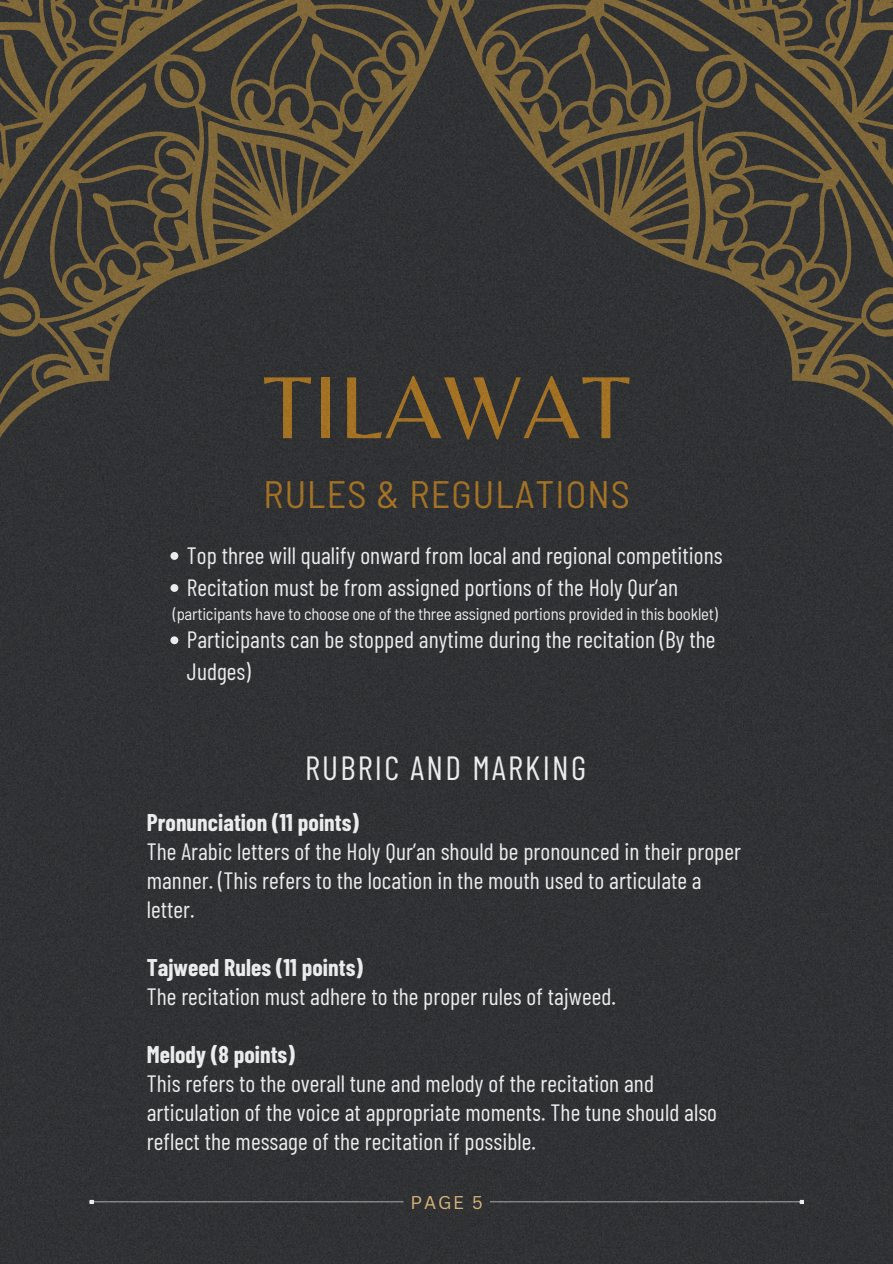
<style>
.page{position:relative;width:893px;height:1264px;background:#fff}
.page>*{position:absolute;margin:0;border:0;box-sizing:border-box;transform-origin:0 0}
.t1{font:91.8px "Belleza";letter-spacing:.01em;color:#ab7115}
.t2{font:semi-condensed 38.1px "Barlow";letter-spacing:.03em;color:#ab7115}
.t3{font:33.45px "Barlow Condensed";letter-spacing:.07em;color:#fff}
.t4{font:23.55px/29px "Barlow Condensed";letter-spacing:.005em;color:#fff}
.t5{font:700 23.55px "Barlow Condensed";letter-spacing:.005em;color:#fff}
.t6{font:18px "Canva Sans";color:#e7be77}
.t7{font:semi-condensed 16.65px "Barlow";letter-spacing:-.015em;color:#fff}
</style>
<div class="page">
<img style="left:0;top:0;width:892px;height:1263px">
<h1 class="t1" style="left:263px;top:353px;width:369px">TILAWAT</h1>
<h2 class="t2" style="left:263px;top:470px;width:368px">RULES &amp; REGULATIONS</h2>
<p class="t4" style="left:187px;top:538px;width:537px;line-height:32.1px">Top three will qualify onward from local and regional competitions<br>Recitation must be from assigned portions of the Holy Qur’an</p>
<p class="t4" style="left:187px;top:622px;width:530px;line-height:32.1px">Participants can be stopped anytime during the recitation (By the<br>Judges)</p>
<p class="t7" style="left:173px;top:603px;width:546px">(participants have to choose one of the three assigned portions provided in this booklet)</p>
<h3 class="t3" style="left:305px;top:746px;width:282px">RUBRIC AND MARKING</h3>
<p class="t5" style="left:147px;top:807px;width:214px">Pronunciation (11 points)</p>
<p class="t4" style="left:147px;top:836px;width:595px">The Arabic letters of the Holy Qur’an should be pronounced in their proper manner. (This refers to the location in the mouth used to articulate a letter.</p>
<p class="t5" style="left:147px;top:952px;width:217px">Tajweed Rules (11 points)</p>
<p class="t4" style="left:147px;top:981px;width:470px">The recitation must adhere to the proper rules of tajweed.</p>
<p class="t5" style="left:147px;top:1039px;width:149px">Melody (8 points)</p>
<p class="t4" style="left:147px;top:1067px;width:571px">This refers to the overall tune and melody of the recitation and articulation of the voice at appropriate moments. The tune should also reflect the message of the recitation if possible.</p>
<p class="t6" style="left:410px;top:1189px;width:74px">PAGE 5</p>
</div>
